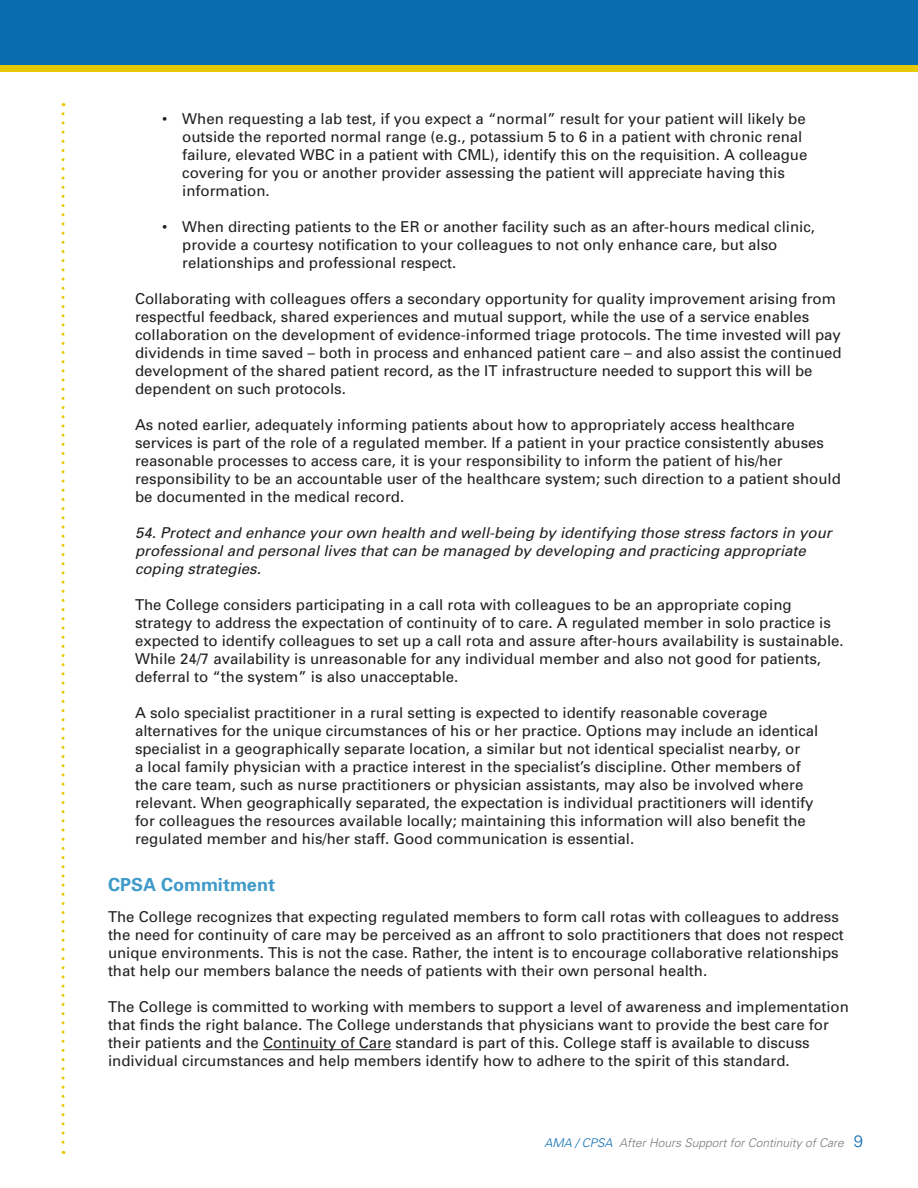
<style>
.page{position:relative;width:918px;height:1188px;background:#fff}
.page>*{position:absolute;margin:0;border:0;box-sizing:border-box;transform-origin:0 0}
.t1{font:700 18px "Univers";color:#409ac9}
.t2{font:15px/18px "Univers";color:#231f20}
.t3{font:italic 15px/18px "Univers";color:#231f20}
.t4{font:italic 300 12px "Univers";color:#76787b}
.s1{color:#096cb1}
.s2{font-style:normal;font-size:16.5px;color:#096cb1}
</style>
<div class="page">
<svg style="left:62px;top:114px;width:3px;height:1040px"></svg>
<div style="left:0;top:14px;width:918px;height:58px;background:#e8c908"></div>
<div style="left:0;top:0;width:918px;height:64px;background:#096cb1"></div>
<hr style="left:263px;top:1049px;width:128px;height:1px;background:#231f20">
<p class="t2" style="left:182px;top:110px;width:627px;text-indent:-20px">• When requesting a lab test, if you expect a “normal” result for your patient will likely be outside the reported normal range (e.g., potassium 5 to 6 in a patient with chronic renal failure, elevated WBC in a patient with CML), identify this on the requisition. A colleague covering for you or another provider assessing the patient will appreciate having this information.</p>
<p class="t2" style="left:182px;top:218px;width:634px;text-indent:-20px">• When directing patients to the ER or another facility such as an after-hours medical clinic, provide a courtesy notification to your colleagues to not only enhance care, but also relationships and professional respect.</p>
<p class="t2" style="left:135px;top:290px;width:708px">Collaborating with colleagues offers a secondary opportunity for quality improvement arising from respectful feedback, shared experiences and mutual support, while the use of a service enables collaboration on the development of evidence-informed triage protocols. The time invested will pay dividends in time saved – both in process and enhanced patient care – and also assist the continued development of the shared patient record, as the IT infrastructure needed to support this will be dependent on such protocols.</p>
<p class="t2" style="left:135px;top:416px;width:707px">As noted earlier, adequately informing patients about how to appropriately access healthcare services is part of the role of a regulated member. If a patient in your practice consistently abuses reasonable processes to access care, it is your responsibility to inform the patient of his/her responsibility to be an accountable user of the healthcare system; such direction to a patient should be documented in the medical record.</p>
<p class="t3" style="left:135px;top:524px;width:698px">54. Protect and enhance your own health and well-being by identifying those stress factors in your professional and personal lives that can be managed by developing and practicing appropriate coping strategies.</p>
<p class="t2" style="left:135px;top:596px;width:710px">The College considers participating in a call rota with colleagues to be an appropriate coping strategy to address the expectation of continuity of to care. A regulated member in solo practice is expected to identify colleagues to set up a call rota and assure after-hours availability is sustainable.<br>While 24/7 availability is unreasonable for any individual member and also not good for patients, deferral to “the system” is also unacceptable.</p>
<p class="t2" style="left:135px;top:704px;width:685px">A solo specialist practitioner in a rural setting is expected to identify reasonable coverage alternatives for the unique circumstances of his or her practice. Options may include an identical specialist in a geographically separate location, a similar but not identical specialist nearby, or<br>a local family physician with a practice interest in the specialist’s discipline. Other members of the care team, such as nurse practitioners or physician assistants, may also be involved where relevant. When geographically separated, the expectation is individual practitioners will identify for colleagues the resources available locally; maintaining this information will also benefit the regulated member and his/her staff. Good communication is essential.</p>
<p class="t1" style="left:108px;top:873px;width:169px">CPSA Commitment</p>
<p class="t2" style="left:108px;top:908px;width:737px">The College recognizes that expecting regulated members to form call rotas with colleagues to address the need for continuity of care may be perceived as an affront to solo practitioners that does not respect unique environments. This is not the case. Rather, the intent is to encourage collaborative relationships that help our members balance the needs of patients with their own personal health.</p>
<p class="t2" style="left:108px;top:998px;width:742px">The College is committed to working with members to support a level of awareness and implementation that finds the right balance. The College understands that physicians want to provide the best care for their patients and the Continuity of Care standard is part of this. College staff is available to discuss individual circumstances and help members identify how to adhere to the spirit of this standard.</p>
<p class="t4" style="left:544px;top:1136px;width:320px"><span class="s1">AMA / CPSA</span> After Hours Support for Continuity of Care <span class="s2">9</span></p>
</div>
